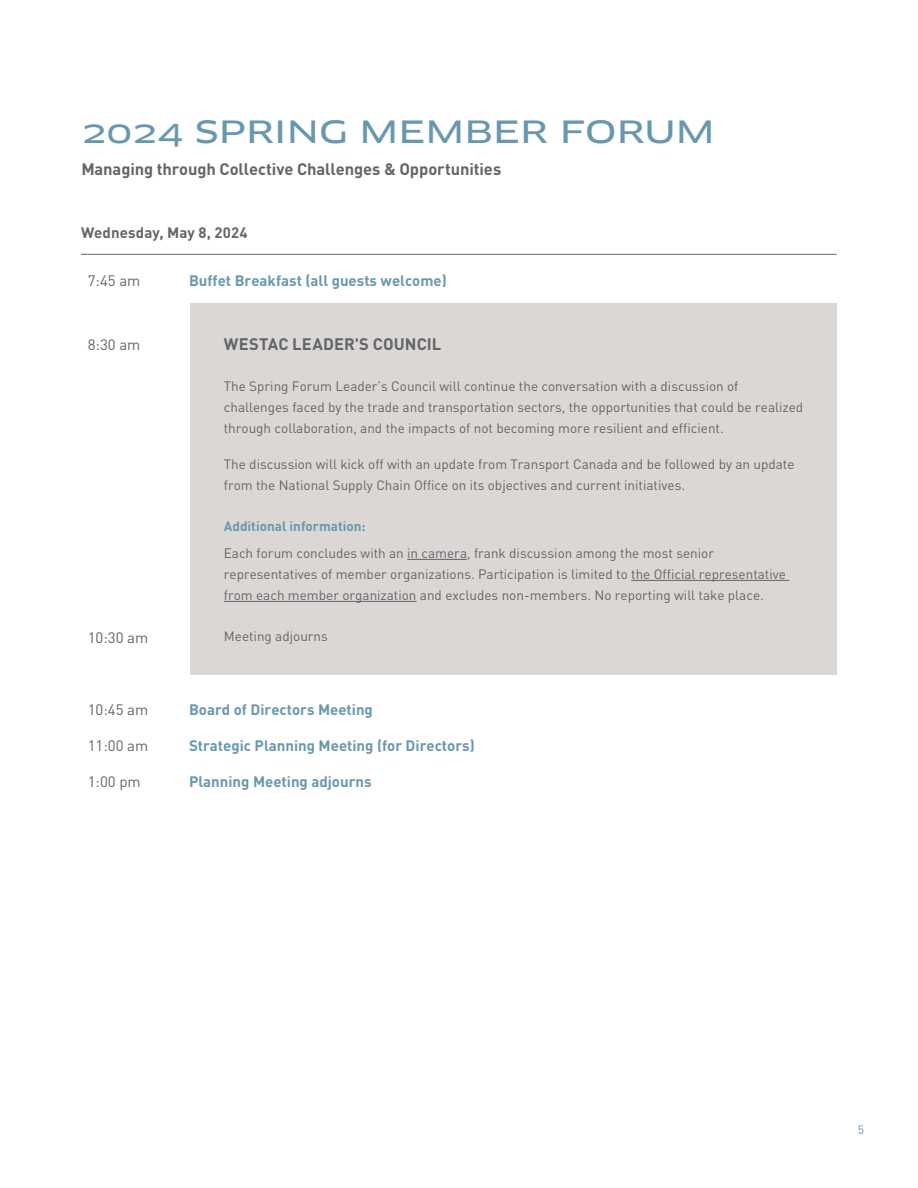
<style>
.page{position:relative;width:918px;height:1188px;background:#fff}
.page>*{position:absolute;margin:0;border:0;box-sizing:border-box;transform-origin:0 0}
.t1{font:30px "Clan Sc Offc Extd News";letter-spacing:-.02em;color:#6898ae}
.t2{font:700 16.5px "DINOT";letter-spacing:-.005em;color:#64656a}
.body{font:700 15px "DINOT";color:#6898ae}
.body-2{font:15px "DINOT";color:#64656a}
.t3{font:700 15px "DINOT";letter-spacing:.01em;color:#64656a}
.t4{font:13.5px/21px "DINOT";color:#64656a}
.t5{font:700 13.5px "DINOT";color:#6898ae}
.t6{font:12px "DINOT";color:#6898ae}
</style>
<div class="page">
<hr style="left:81px;top:254px;width:756px;height:1px;background:#64656a">
<div style="left:190px;top:304px;width:647px;height:371px;background:#dad7d5"></div>
<hr style="left:407px;top:559px;width:60px;height:1px;background:#64656a">
<hr style="left:631px;top:580px;width:158px;height:1px;background:#64656a">
<hr style="left:224px;top:601px;width:193px;height:1px;background:#64656a">
<p class="t1" style="left:81px;top:115px;width:635px">2024 SPRING MEMBER FORUM</p>
<p class="t2" style="left:81px;top:158px;width:421px">Managing through Collective Challenges &amp; Opportunities</p>
<p class="t3" style="left:81px;top:222px;width:168px">Wednesday, May 8, 2024</p>
<p class="body-2" style="left:88px;top:271px;width:54px">7:45 am</p>
<p class="body" style="left:189px;top:270px;width:259px">Buffet Breakfast (all guests welcome)</p>
<p class="body-2" style="left:88px;top:335px;width:54px">8:30 am</p>
<p class="body-2" style="left:88px;top:628px;width:62px">10:30 am</p>
<p class="t2" style="left:224px;top:333px;width:219px">WESTAC LEADER'S COUNCIL</p>
<p class="t4" style="left:224px;top:376px;width:581px">The Spring Forum Leader’s Council will continue the conversation with a discussion of challenges faced by the trade and transportation sectors, the opportunities that could be realized through collaboration, and the impacts of not becoming more resilient and efficient.</p>
<p class="t4" style="left:224px;top:453px;width:572px">The discussion will kick off with an update from Transport Canada and be followed by an update from the National Supply Chain Office on its objectives and current initiatives.</p>
<p class="t5" style="left:224px;top:517px;width:144px">Additional information:</p>
<p class="t4" style="left:224px;top:542px;width:564px">Each forum concludes with an in camera, frank discussion among the most senior representatives of member organizations. Participation is limited to the Official representative from each member organization and excludes non-members. No reporting will take place.</p>
<p class="t4" style="left:224px;top:625px;width:106px">Meeting adjourns</p>
<p class="body-2" style="left:88px;top:700px;width:62px">10:45 am</p>
<p class="body" style="left:189px;top:699px;width:185px">Board of Directors Meeting</p>
<p class="body-2" style="left:88px;top:736px;width:62px">11:00 am</p>
<p class="body" style="left:189px;top:735px;width:287px">Strategic Planning Meeting (for Directors)</p>
<p class="body-2" style="left:88px;top:772px;width:55px">1:00 pm</p>
<p class="body" style="left:189px;top:771px;width:184px">Planning Meeting adjourns</p>
<p class="t6" style="left:858px;top:1122px;width:8px">5</p>
</div>
